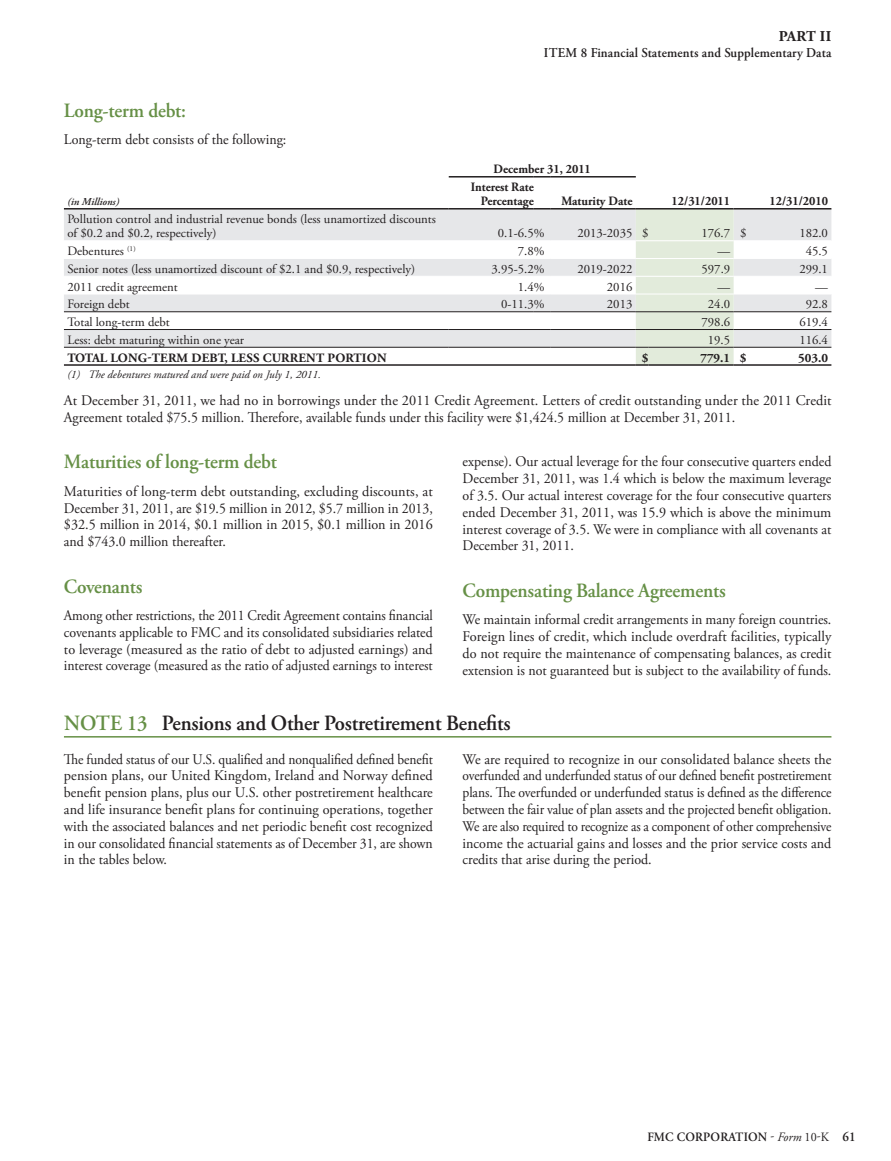
<style>
.page{position:relative;width:891px;height:1161px;background:#fff}
.page>*{position:absolute;margin:0;border:0;box-sizing:border-box;transform-origin:0 0}
.t1{font:600 21.75px "Adobe Garamond Pro";letter-spacing:-.01em;color:#231f20;scale:.95 1}
.t2{font:600 20.25px "Adobe Garamond Pro";letter-spacing:-.01em;color:#669046;scale:.95 1}
.t3{font:700 15px "Adobe Garamond Pro";color:#231f20}
.t4{font:14.7px/16.8px "Adobe Garamond Pro";color:#231f20;text-align:justify;scale:.92 1}
.t5{font:14.7px/16.8px "Adobe Garamond Pro";color:#231f20}
.t6{font:14.7px/16.8px "Adobe Garamond Pro";color:#231f20;text-align:justify;scale:.96 1}
.t7{font:14.7px/16.8px "Adobe Garamond Pro";color:#231f20;text-align:justify;scale:.95 1}
.t8{font:14.7px/16.8px "Adobe Garamond Pro";color:#231f20;text-align:justify;scale:.94 1}
.t9{font:600 13.5px "Adobe Garamond Pro";letter-spacing:.01em;color:#231f20;scale:.95 1}
.t10{font:12.75px/14.2px "Adobe Garamond Pro";color:#231f20}
.t11{font:700 12.75px/14.2px "Adobe Garamond Pro";color:#231f20;text-align:right;scale:.95 1}
.t12{font:700 12.75px "Adobe Garamond Pro";color:#231f20}
.t13{font:600 12.75px "Adobe Garamond Pro";letter-spacing:.015em;color:#231f20;scale:.95 1}
.t14{font:italic 11.25px "Adobe Garamond Pro";color:#231f20}
.t15{font:italic 600 10.5px "Adobe Garamond Pro";color:#231f20}
.s1{color:#669046}
.s2{font-weight:400}
.s3{font-weight:400;font-style:italic}
.s4{font-size:13.5px}
</style>
<div class="page">
<svg style="left:64px;top:210px;width:767px;height:137px;fill:#e6e7e9"></svg>
<hr style="left:64px;top:240px;width:487px;height:1px;background:#fff">
<svg style="left:534px;top:258px;width:17px;height:1px"></svg>
<svg style="left:534px;top:294px;width:17px;height:1px"></svg>
<hr style="left:551px;top:240px;width:85px;height:1px;background:#fff">
<hr style="left:734px;top:240px;width:97px;height:1px;background:#fff">
<hr style="left:64px;top:258px;width:470px;height:1px;background:#fff">
<svg style="left:534px;top:276px;width:17px;height:1px"></svg>
<svg style="left:534px;top:311px;width:17px;height:1px"></svg>
<hr style="left:551px;top:258px;width:85px;height:1px;background:#fff">
<hr style="left:734px;top:258px;width:97px;height:1px;background:#fff">
<hr style="left:64px;top:276px;width:470px;height:1px;background:#fff">
<hr style="left:551px;top:276px;width:85px;height:1px;background:#fff">
<hr style="left:734px;top:276px;width:97px;height:1px;background:#fff">
<hr style="left:64px;top:294px;width:470px;height:1px;background:#fff">
<hr style="left:551px;top:294px;width:85px;height:1px;background:#fff">
<hr style="left:734px;top:294px;width:97px;height:1px;background:#fff">
<hr style="left:64px;top:208px;width:385px;height:2px;background:#231f20">
<hr style="left:636px;top:208px;width:98px;height:2px;background:#231f20">
<hr style="left:734px;top:208px;width:97px;height:2px;background:#231f20">
<hr style="left:449px;top:176px;width:85px;height:2px;background:#231f20">
<hr style="left:449px;top:208px;width:85px;height:2px;background:#231f20">
<svg style="left:534px;top:176px;width:17px;height:2px"></svg>
<svg style="left:534px;top:208px;width:17px;height:2px"></svg>
<hr style="left:551px;top:176px;width:85px;height:2px;background:#231f20">
<hr style="left:551px;top:208px;width:85px;height:2px;background:#231f20">
<hr style="left:64px;top:311px;width:470px;height:1px;background:#231f20">
<hr style="left:551px;top:311px;width:85px;height:1px;background:#231f20">
<hr style="left:734px;top:311px;width:97px;height:1px;background:#231f20">
<hr style="left:64px;top:329px;width:385px;height:1px;background:#231f20">
<hr style="left:64px;top:347px;width:385px;height:1px;background:#231f20">
<hr style="left:449px;top:329px;width:102px;height:1px;background:#231f20">
<hr style="left:449px;top:347px;width:102px;height:1px;background:#231f20">
<hr style="left:551px;top:329px;width:85px;height:1px;background:#231f20">
<hr style="left:551px;top:347px;width:85px;height:1px;background:#231f20">
<hr style="left:734px;top:329px;width:97px;height:1px;background:#231f20">
<hr style="left:734px;top:347px;width:97px;height:1px;background:#231f20">
<hr style="left:64px;top:364px;width:572px;height:2px;background:#231f20">
<hr style="left:734px;top:364px;width:97px;height:2px;background:#231f20">
<svg style="left:636px;top:209px;width:98px;height:157px;background:#dee7d8"></svg>
<hr style="left:649px;top:347px;width:85px;height:1px;background:#231f20">
<hr style="left:649px;top:364px;width:85px;height:2px;background:#231f20">
<hr style="left:64px;top:736px;width:767px;height:2px;background:#669046">
<h2 class="t2" style="left:64px;top:102px;width:130px">Long-term debt:</h2>
<p class="t7" style="left:64px;top:132px;width:236px">Long-term debt consists of the following:</p>
<p class="t15" style="left:67px;top:198px;width:53px">(in Millions)</p>
<p class="t10" style="left:67px;top:213px;width:370px">Pollution control and industrial revenue bonds (less unamortized discounts of $0.2 and $0.2, respectively)</p>
<p class="t3" style="left:779px;top:30px;width:54px">PART II</p>
<p class="t9" style="left:544px;top:48px;width:304px">ITEM 8 Financial Statements and Supplementary Data</p>
<p class="t11" style="left:494px;top:163px;width:104px">December 31, 2011</p>
<p class="t11" style="left:471px;top:181px;width:68px">Interest Rate<br>Percentage</p>
<p class="t11" style="left:561px;top:195px;width:76px">Maturity Date</p>
<p class="t11" style="left:672px;top:195px;width:63px">12/31/2011</p>
<p class="t11" style="left:769px;top:195px;width:63px">12/31/2010</p>
<p class="t10" style="left:498px;top:227px;width:48px">0.1-6.5%</p>
<p class="t10" style="left:577px;top:227px;width:73px">2013-2035 $</p>
<p class="t10" style="left:702px;top:227px;width:46px">176.7 $</p>
<p class="t10" style="left:799px;top:227px;width:30px">182.0</p>
<p class="t10" style="left:67px;top:245px;width:70px">Debentures <sup>(1)</sup></p>
<p class="t10" style="left:518px;top:245px;width:28px">7.8%</p>
<p class="t10" style="left:717px;top:245px;width:14px">—</p>
<p class="t10" style="left:806px;top:245px;width:24px">45.5</p>
<p class="t10" style="left:67px;top:263px;width:349px">Senior notes (less unamortized discount of $2.1 and $0.9, respectively)</p>
<p class="t10" style="left:491px;top:263px;width:55px">3.95-5.2%</p>
<p class="t10" style="left:577px;top:263px;width:57px">2019-2022</p>
<p class="t10" style="left:702px;top:263px;width:30px">597.9</p>
<p class="t10" style="left:799px;top:263px;width:30px">299.1</p>
<p class="t10" style="left:67px;top:281px;width:112px">2011 credit agreement</p>
<p class="t10" style="left:518px;top:281px;width:28px">1.4%</p>
<p class="t10" style="left:607px;top:281px;width:27px">2016</p>
<p class="t10" style="left:717px;top:281px;width:14px">—</p>
<p class="t10" style="left:815px;top:281px;width:14px">—</p>
<p class="t10" style="left:67px;top:298px;width:64px">Foreign debt</p>
<p class="t10" style="left:501px;top:298px;width:45px">0-11.3%</p>
<p class="t10" style="left:607px;top:298px;width:27px">2013</p>
<p class="t10" style="left:708px;top:298px;width:24px">24.0</p>
<p class="t10" style="left:806px;top:298px;width:24px">92.8</p>
<p class="t10" style="left:67px;top:316px;width:104px">Total long-term debt</p>
<p class="t10" style="left:702px;top:316px;width:30px">798.6</p>
<p class="t10" style="left:799px;top:316px;width:30px">619.4</p>
<p class="t10" style="left:67px;top:334px;width:178px">Less: debt maturing within one year</p>
<p class="t10" style="left:708px;top:334px;width:24px">19.5</p>
<p class="t10" style="left:799px;top:334px;width:30px">116.4</p>
<p class="t12" style="left:67px;top:352px;width:321px">TOTAL LONG-TERM DEBT, LESS CURRENT PORTION</p>
<p class="t12" style="left:642px;top:352px;width:8px">$</p>
<p class="t12" style="left:700px;top:352px;width:47px">779.1 $</p>
<p class="t12" style="left:798px;top:352px;width:31px">503.0</p>
<p class="t14" style="left:67px;top:370px;width:255px">(1) The debentures matured and were paid on July 1, 2011.</p>
<p class="t5" style="left:64px;top:393px;width:769px">At December 31, 2011, we had no in borrowings under the 2011 Credit Agreement. Letters of credit outstanding under the 2011 Credit<br>Agreement totaled $75.5 million. Therefore, available funds under this facility were $1,424.5 million at December 31, 2011.</p>
<h2 class="t2" style="left:64px;top:454px;width:226px">Maturities of long-term debt</h2>
<p class="t5" style="left:64px;top:484px;width:370px;text-align:justify">Maturities of long-term debt outstanding, excluding discounts, at December 31, 2011, are $19.5 million in 2012, $5.7 million in 2013, $32.5 million in 2014, $0.1 million in 2015, $0.1 million in 2016 and $743.0 million thereafter.</p>
<h2 class="t2" style="left:64px;top:578px;width:84px">Covenants</h2>
<p class="t4" style="left:64px;top:608px;width:403px">Among other restrictions, the 2011 Credit Agreement contains financial covenants applicable to FMC and its consolidated subsidiaries related to leverage (measured as the ratio of debt to adjusted earnings) and interest coverage (measured as the ratio of adjusted earnings to interest</p>
<p class="t7" style="left:463px;top:455px;width:390px">expense). Our actual leverage for the four consecutive quarters ended December 31, 2011, was 1.4 which is below the maximum leverage of 3.5. Our actual interest coverage for the four consecutive quarters ended December 31, 2011, was 15.9 which is above the minimum interest coverage of 3.5. We were in compliance with all covenants at December 31, 2011.</p>
<h2 class="t2" style="left:463px;top:582px;width:279px">Compensating Balance Agreements</h2>
<p class="t8" style="left:463px;top:613px;width:394px">We maintain informal credit arrangements in many foreign countries.<br>Foreign lines of credit, which include overdraft facilities, typically do not require the maintenance of compensating balances, as credit extension is not guaranteed but is subject to the availability of funds.</p>
<h1 class="t1" style="left:64px;top:714px;width:472px"><span class="s1">NOTE 13</span> Pensions and Other Postretirement Benefits</h1>
<p class="t4" style="left:64px;top:752px;width:403px">The funded status of our U.S. qualified and nonqualified defined benefit pension plans, our United Kingdom, Ireland and Norway defined benefit pension plans, plus our U.S. other postretirement healthcare and life insurance benefit plans for continuing operations, together with the associated balances and net periodic benefit cost recognized in our consolidated financial statements as of December 31, are shown in the tables below.</p>
<p class="t6" style="left:463px;top:752px;width:386px">We are required to recognize in our consolidated balance sheets the overfunded and underfunded status of our defined benefit postretirement plans. The overfunded or underfunded status is defined as the difference between the fair value of plan assets and the projected benefit obligation.<br>We are also required to recognize as a component of other comprehensive income the actuarial gains and losses and the prior service costs and credits that arise during the period.</p>
<p class="t13" style="left:647px;top:1132px;width:221px">FMC CORPORATION <span class="s2">-</span> <span class="s3">Form</span> <span class="s2">10-K</span> <span class="s4">61</span></p>
</div>
